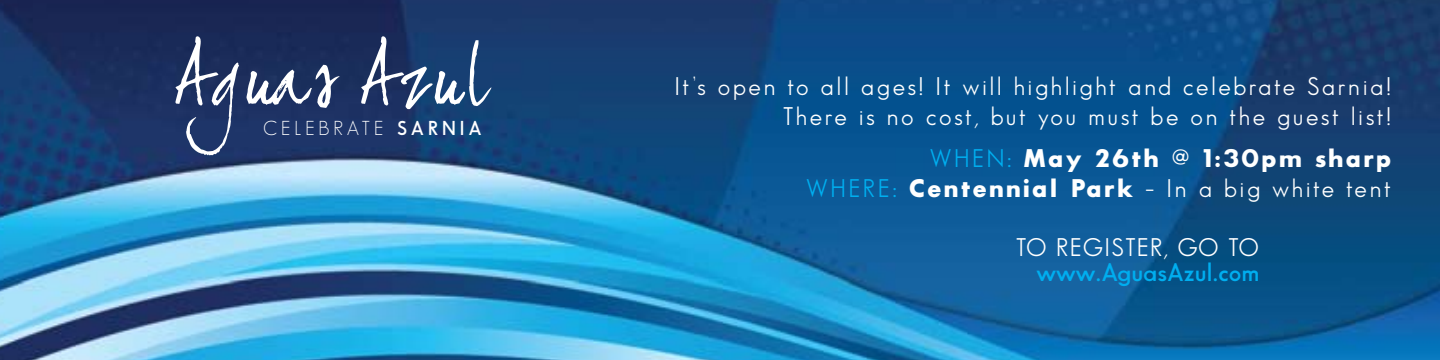
<style>
.page{position:relative;width:1440px;height:360px;background:#fff}
.page>*{position:absolute;margin:0;border:0;box-sizing:border-box;transform-origin:0 0}
.t1{font:25px/30px "Sans Serif";letter-spacing:.1em;color:#fff;text-align:right}
.t2{font:700 25px/30px "Sans Serif";letter-spacing:.1em;color:#fff;text-align:right}
.t3{font:600 25px/25px "Sans Serif";color:#00aeef;text-align:right}
.t4{font:19.75px "Sans Serif";letter-spacing:.2em;color:#fff}
.s1{font-weight:600}
.s2{font-weight:400;color:#00aeef}
.s3{font-weight:400}
.s4{font-weight:400;color:#fff}
</style>
<div class="page">
<img style="left:0;top:0;width:1440px;height:360px">
<svg style="left:175px;top:36px;width:64px;height:119px;background:#43547c"></svg>
<svg style="left:247px;top:65px;width:93px;height:43px"></svg>
<svg style="left:361px;top:36px;width:130px;height:73px"></svg>
<p class="t4" style="left:263px;top:117px;width:220px">CELEBRATE <span class="s1">SARNIA</span></p>
<p class="t1" style="left:674px;top:71px;width:718px">It’s open to all ages! It will highlight and celebrate Sarnia!<br>There is no cost, but you must be on the guest list!</p>
<p class="t2" style="left:806px;top:144px;width:586px"><span class="s2">WHEN:</span> May 26th @ 1:30pm sharp<br><span class="s2">WHERE:</span> Centennial Park <span class="s3">– In a big white tent</span></p>
<p class="t3" style="left:1016px;top:235px;width:245px"><span class="s4">TO REGISTER, GO TO </span>www.AguasAzul.com</p>
</div>
